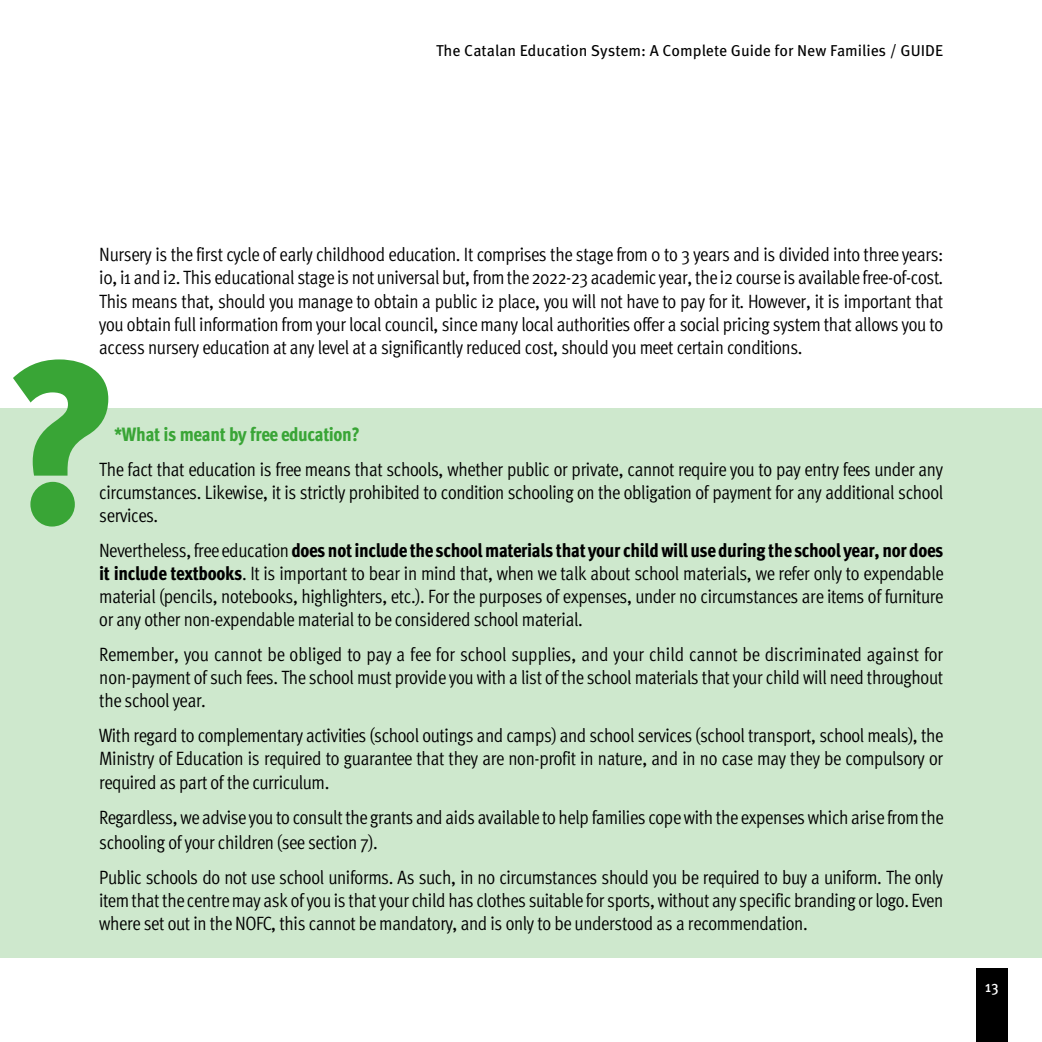
<style>
.page{position:relative;width:1042px;height:1042px;background:#fff}
.page>*{position:absolute;margin:0;border:0;box-sizing:border-box;transform-origin:0 0}
.t1{font:900 229.08px "FF Meta Pro";color:#39a536}
.t2{font:condensed 19.25px/23.1px "FF Meta Pro";letter-spacing:-.015em;color:#000;text-align:justify}
.t3{font:800 condensed 19.25px "FF Meta Pro";letter-spacing:-.015em;color:#39a536}
.t4{font:15.75px "FF Meta Pro";color:#000}
.t5{font:500 condensed 15.75px "FF Meta Pro";color:#fff}
.s1{font-weight:800}
</style>
<div class="page">
<div style="left:0;top:408px;width:1042px;height:549px;background:#cee8cd"></div>
<div style="left:976px;top:968px;width:32px;height:74px;background:#000"></div>
<p class="t4" style="left:436px;top:38px;width:508px">The Catalan Education System: A Complete Guide for New Families / GUIDE</p>
<p class="t2" style="left:99px;top:242px;width:845px">Nursery is the first cycle of early childhood education. It comprises the stage from 0 to 3 years and is divided into three years: i0, i1 and i2. This educational stage is not universal but, from the 2022-23 academic year, the i2 course is available free-of-cost.<br>This means that, should you manage to obtain a public i2 place, you will not have to pay for it. However, it is important that you obtain full information from your local council, since many local authorities offer a social pricing system that allows you to access nursery education at any level at a significantly reduced cost, should you meet certain conditions.</p>
<h1 class="t1" style="left:5px;top:261px;width:117px">?</h1>
<p class="t3" style="left:114px;top:419px;width:247px">*What is meant by free education?</p>
<p class="t2" style="left:99px;top:456px;width:845px">The fact that education is free means that schools, whether public or private, cannot require you to pay entry fees under any circumstances. Likewise, it is strictly prohibited to condition schooling on the obligation of payment for any additional school services.</p>
<p class="t2" style="left:99px;top:537px;width:846px">Nevertheless, free education <span class="s1">does not include the school materials that your child will use during the school year, nor does it include textbooks</span>. It is important to bear in mind that, when we talk about school materials, we refer only to expendable material (pencils, notebooks, highlighters, etc.). For the purposes of expenses, under no circumstances are items of furniture or any other non-expendable material to be considered school material.</p>
<p class="t2" style="left:99px;top:642px;width:845px">Remember, you cannot be obliged to pay a fee for school supplies, and your child cannot be discriminated against for non-payment of such fees. The school must provide you with a list of the school materials that your child will need throughout the school year.</p>
<p class="t2" style="left:99px;top:723px;width:846px">With regard to complementary activities (school outings and camps) and school services (school transport, school meals), the Ministry of Education is required to guarantee that they are non-profit in nature, and in no case may they be compulsory or required as part of the curriculum.</p>
<p class="t2" style="left:99px;top:803px;width:846px;line-height:25.2px">Regardless, we advise you to consult the grants and aids available to help families cope with the expenses which arise from the schooling of your children (see section 7).</p>
<p class="t2" style="left:99px;top:864px;width:846px">Public schools do not use school uniforms. As such, in no circumstances should you be required to buy a uniform. The only item that the centre may ask of you is that your child has clothes suitable for sports, without any specific branding or logo. Even where set out in the NOFC, this cannot be mandatory, and is only to be understood as a recommendation.</p>
<p class="t5" style="left:985px;top:974px;width:15px">13</p>
</div>
